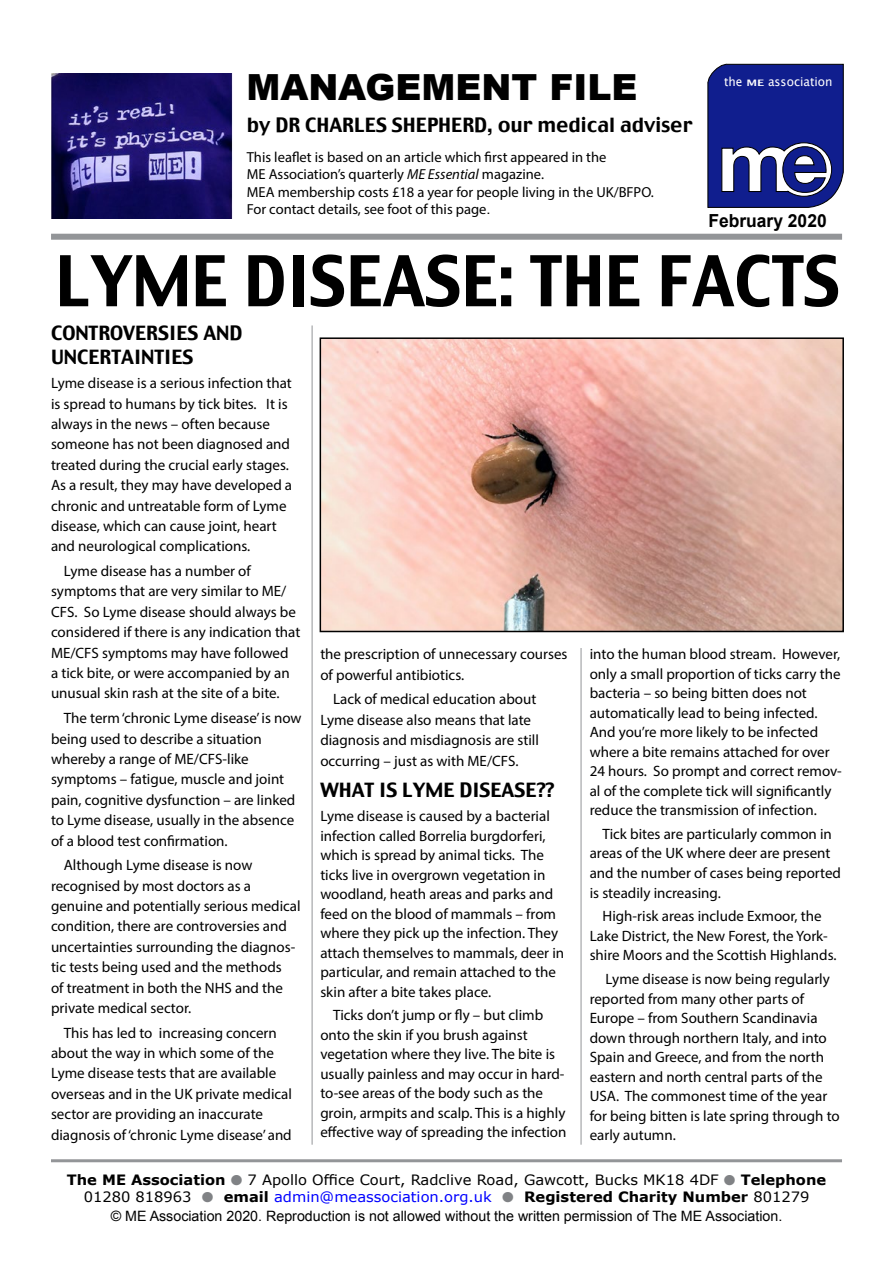
<style>
.page{position:relative;width:893px;height:1263px;background:#fff}
.page>*{position:absolute;margin:0;border:0;box-sizing:border-box;transform-origin:0 0}
.t1{font:69.3px "Charcoal";color:#000;scale:.93 1}
.t2{font:900 36px "Arial";color:#000}
.t3{font:19.5px/23.4px "Charcoal";color:#000}
.t4{font:700 18px "Arial";color:#000}
.t5{font:15px/20.4px "Myriad Pro";color:#000}
.t6{font:14.55px/17.4px "Myriad Pro";color:#000}
.t7{font:14.25px/17.1px "Verdana";color:#000;text-align:center}
.t8{font:14.25px "Arial";color:#000}
.t9{font:12.3px "Lucida Grande";color:#fff}
.s1{font-weight:700;font-size:9px}
.s2{font-style:italic}
.s3{font-family:"Arial"}
.s4{font-weight:700}
.s5{color:#808285}
.s6{color:#00f}
</style>
<div class="page">
<hr style="left:51px;top:1159px;width:791px;height:3px;background:#939598">
<hr style="left:312px;top:325px;width:1px;height:820px;background:#939598">
<hr style="left:581px;top:648px;width:1px;height:497px;background:#939598">
<div style="left:51px;top:234px;width:791px;height:6px;background:#939598"></div>
<img style="left:323px;top:340px;width:518px;height:289px">
<div style="left:320px;top:337px;width:524px;height:295px;border:2px solid #000"></div>
<img style="left:51px;top:74px;width:182px;height:144px">
<svg style="left:707px;top:64px;width:137px;height:144px;background:#323d95"></svg>
<div style="left:724px;top:77px;width:114px;height:14px;background:#101e8e"></div>
<h2 class="t2" style="left:246px;top:61px;width:392px">MANAGEMENT FILE</h2>
<p class="t9" style="left:724px;top:75px;width:110px">the <span class="s1">ME</span> association</p>
<h3 class="t3" style="left:247px;top:114px;width:447px">by DR CHARLES SHEPHERD, our medical adviser</h3>
<p class="t6" style="left:247px;top:148px;width:409px">This leaflet is based on an article which first appeared in the<br>ME Association’s quarterly <span class="s2">ME Essential</span> magazine.<br>MEA membership costs £18 a year for people living in the UK/BFPO.<br>For contact details, see foot of this page<span class="s3">.</span></p>
<p class="t4" style="left:708px;top:208px;width:120px">February 2020</p>
<h1 class="t1" style="left:55px;top:236px;width:845px">LYME DISEASE: THE FACTS</h1>
<h3 class="t3" style="left:51px;top:322px;width:193px">CONTROVERSIES AND<br>UNCERTAINTIES</h3>
<p class="t5" style="left:51px;top:373px;width:243px">Lyme disease is a serious infection that is spread to humans by tick bites. It is always in the news – often because someone has not been diagnosed and treated during the crucial early stages.<br>As a result, they may have developed a chronic and untreatable form of Lyme disease, which can cause joint, heart and neurological complications.</p>
<p class="t5" style="left:51px;top:560px;width:251px;text-indent:13px">Lyme disease has a number of symptoms that are very similar to ME/ CFS. So Lyme disease should always be considered if there is any indication that ME/CFS symptoms may have followed<br>a tick bite, or were accompanied by an unusual skin rash at the site of a bite.</p>
<p class="t5" style="left:51px;top:708px;width:252px;text-indent:13px">The term ‘chronic Lyme disease’ is now being used to describe a situation whereby a range of ME/CFS-like symptoms – fatigue, muscle and joint pain, cognitive dysfunction – are linked to Lyme disease, usually in the absence of a blood test confirmation.</p>
<p class="t5" style="left:51px;top:855px;width:251px;text-indent:13px">Although Lyme disease is now recognised by most doctors as a genuine and potentially serious medical condition, there are controversies and uncertainties surrounding the diagnos&shy;tic tests being used and the methods<br>of treatment in both the NHS and the private medical sector.</p>
<p class="t5" style="left:51px;top:1022px;width:243px;text-indent:13px">This has led to increasing concern about the way in which some of the Lyme disease tests that are available overseas and in the UK private medical sector are providing an inaccurate diagnosis of ‘chronic Lyme disease’ and</p>
<p class="t5" style="left:320px;top:644px;width:249px">the prescription of unnecessary courses of powerful antibiotics.</p>
<p class="t5" style="left:320px;top:689px;width:220px;text-indent:13px">Lack of medical education about Lyme disease also means that late diagnosis and misdiagnosis are still occurring – just as with ME/CFS.</p>
<h3 class="t3" style="left:320px;top:780px;width:235px">WHAT IS LYME DISEASE??</h3>
<p class="t5" style="left:320px;top:806px;width:245px;line-height:19.5px">Lyme disease is caused by a bacterial infection called Borrelia burgdorferi, which is spread by animal ticks. The ticks live in overgrown vegetation in woodland, heath areas and parks and feed on the blood of mammals – from where they pick up the infection. They attach themselves to mammals, deer in particular, and remain attached to the skin after a bite takes place.</p>
<p class="t5" style="left:320px;top:1005px;width:248px;line-height:19.5px;text-indent:13px">Ticks don’t jump or fly – but climb onto the skin if you brush against vegetation where they live. The bite is usually painless and may occur in hard&shy;to-see areas of the body such as the groin, armpits and scalp. This is a highly effective way of spreading the infection</p>
<p class="t5" style="left:590px;top:644px;width:254px;line-height:19.5px">into the human blood stream. However, only a small proportion of ticks carry the bacteria – so being bitten does not automatically lead to being infected.<br>And you’re more likely to be infected where a bite remains attached for over 24 hours. So prompt and correct remov&shy;al of the complete tick will significantly reduce the transmission of infection.</p>
<p class="t5" style="left:590px;top:824px;width:253px;line-height:19.5px;text-indent:13px">Tick bites are particularly common in areas of the UK where deer are present and the number of cases being reported is steadily increasing.</p>
<p class="t5" style="left:590px;top:906px;width:248px;line-height:19.5px;text-align:center">High-risk areas include Exmoor, the<br>Lake District, the New Forest, the York&shy;shire Moors and the Scottish Highlands.</p>
<p class="t5" style="left:590px;top:969px;width:252px;line-height:19.5px;text-indent:16px">Lyme disease is now being regularly reported from many other parts of Europe – from Southern Scandinavia down through northern Italy, and into Spain and Greece, and from the north eastern and north central parts of the USA. The commonest time of the year for being bitten is late spring through to early autumn.</p>
<p class="t7" style="left:67px;top:1171px;width:761px"><span class="s4">The ME Association</span> <span class="s5">●</span> 7 Apollo Office Court, Radclive Road, Gawcott, Bucks MK18 4DF <span class="s5">●</span> <span class="s4">Telephone<br></span>01280 818963 <span class="s5">●</span> <span class="s4">email</span> <span class="s6">admin@meassociation.org.uk</span> <span class="s5">●</span> <span class="s4">Registered Charity Number</span> 801279</p>
<p class="t8" style="left:111px;top:1206px;width:673px">© ME Association 2020. Reproduction is not allowed without the written permission of The ME Association.</p>
</div>
